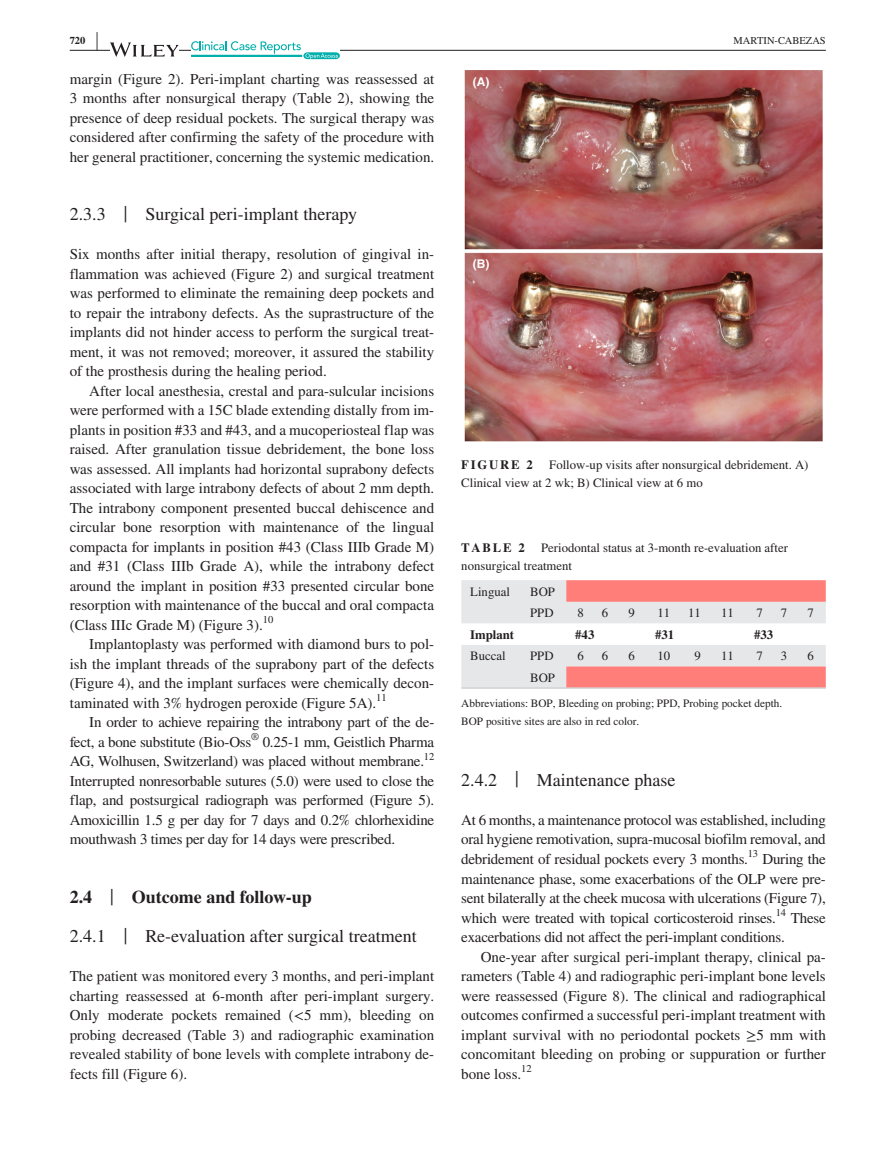
<style>
.page{position:relative;width:893px;height:1174px;background:#fff}
.page>*{position:absolute;margin:0;border:0;box-sizing:border-box;transform-origin:0 0}
.t1{font:700 25.95px "STIX";color:#231f20;scale:.36 1}
.t2{font:18px/39px "STIX";color:#231f20}
.t3{font:15px/19.5px "STIX";color:#231f20;text-align:justify}
.t4{font:12.75px/18px "STIX";color:#231f20}
.t5{font:700 12.75px "STIX";letter-spacing:.07em;color:#231f20}
.t6{font:700 12.75px "STIX";color:#231f20}
.t7{font:700 12px "Helvetica";color:#fff}
.t8{font:11.25px/18px "STIX";color:#231f20}
.t9{font:10.5px "STIX";color:#231f20}
.t10{font:10.5px "STIX";letter-spacing:-.005em;color:#231f20}
.t11{font:700 10.5px "STIX";color:#231f20}
.s1{font-size:23.7px}
.s2{font-weight:700}
</style>
<div class="page">
<hr style="left:70px;top:50px;width:756px;height:1px;background:#231f20">
<svg style="left:110px;top:42px;width:69px;height:15px"></svg>
<svg style="left:191px;top:41px;width:149px;height:18px"></svg>
<div style="left:461px;top:70px;width:365px;height:372px;background:linear-gradient(to bottom,#fff,#fff)"></div>
<img style="left:465px;top:70px;width:357px;height:372px">
<svg style="left:461px;top:580px;width:365px;height:107px"></svg>
<hr style="left:461px;top:687px;width:60px;height:2px;background:#d1d2d4">
<hr style="left:521px;top:687px;width:45px;height:2px;background:#d1d2d4">
<hr style="left:566px;top:687px;width:27px;height:2px;background:#d1d2d4">
<hr style="left:593px;top:687px;width:26px;height:2px;background:#d1d2d4">
<hr style="left:619px;top:687px;width:27px;height:2px;background:#d1d2d4">
<hr style="left:646px;top:687px;width:33px;height:2px;background:#d1d2d4">
<hr style="left:679px;top:687px;width:33px;height:2px;background:#d1d2d4">
<hr style="left:712px;top:687px;width:33px;height:2px;background:#d1d2d4">
<hr style="left:745px;top:687px;width:27px;height:2px;background:#d1d2d4">
<hr style="left:772px;top:687px;width:26px;height:2px;background:#d1d2d4">
<hr style="left:798px;top:687px;width:28px;height:2px;background:#d1d2d4">
<p class="t11" style="left:70px;top:34px;width:17px">720</p>
<h1 class="t1" style="left:96px;top:26px;width:7px">|</h1>
<p class="t9" style="left:733px;top:33px;width:94px">MARTIN-CABEZAS</p>
<p class="t3" style="left:70px;top:70px;width:366px">margin (Figure 2). Peri-implant charting was reassessed at 3 months after nonsurgical therapy (Table 2), showing the presence of deep residual pockets. The surgical therapy was considered after confirming the safety of the procedure with her general practitioner, concerning the systemic medication.</p>
<p class="t7" style="left:473px;top:74px;width:18px">(A)</p>
<p class="t2" style="left:70px;top:196px;width:289px">2.3.3 <span class="s1">|</span> Surgical peri-implant therapy</p>
<p class="t3" style="left:70px;top:245px;width:366px">Six months after initial therapy, resolution of gingival in&shy;flammation was achieved (Figure 2) and surgical treatment was performed to eliminate the remaining deep pockets and to repair the intrabony defects. As the suprastructure of the implants did not hinder access to perform the surgical treat&shy;ment, it was not removed; moreover, it assured the stability of the prosthesis during the healing period.</p>
<p class="t3" style="left:70px;top:382px;width:366px;text-indent:20px">After local anesthesia, crestal and para-sulcular incisions were performed with a 15C blade extending distally from im&shy;plants in position #33 and #43, and a mucoperiosteal flap was raised. After granulation tissue debridement, the bone loss was assessed. All implants had horizontal suprabony defects associated with large intrabony defects of about 2 mm depth.<br>The intrabony component presented buccal dehiscence and circular bone resorption with maintenance of the lingual compacta for implants in position #43 (Class IIIb Grade M) and #31 (Class IIIb Grade A), while the intrabony defect around the implant in position #33 presented circular bone resorption with maintenance of the buccal and oral compacta (Class IIIc Grade M) (Figure 3).</p>
<p class="t10" style="left:263px;top:612px;width:12px">10</p>
<p class="t3" style="left:70px;top:635px;width:366px;text-indent:20px">Implantoplasty was performed with diamond burs to pol&shy;ish the implant threads of the suprabony part of the defects (Figure 4), and the implant surfaces were chemically decon&shy;taminated with 3% hydrogen peroxide (Figure 5A).</p>
<p class="t10" style="left:376px;top:690px;width:12px">11</p>
<p class="t3" style="left:70px;top:713px;width:366px;text-indent:20px">In order to achieve repairing the intrabony part of the de&shy;fect, a bone substitute (Bio-Oss</p>
<p class="t10" style="left:251px;top:729px;width:9px">®</p>
<p class="t3" style="left:70px;top:733px;width:366px;text-indent:193px">0.25-1 mm, Geistlich Pharma<br>AG, Wolhusen, Switzerland) was placed without membrane.</p>
<p class="t10" style="left:424px;top:749px;width:12px">12</p>
<p class="t3" style="left:70px;top:772px;width:366px">Interrupted nonresorbable sutures (5.0) were used to close the flap, and postsurgical radiograph was performed (Figure 5).<br>Amoxicillin 1.5 g per day for 7 days and 0.2% chlorhexidine mouthwash 3 times per day for 14 days were prescribed.</p>
<p class="t2" style="left:70px;top:878px;width:348px"><span class="s2">2.4</span> <span class="s1">|</span> <span class="s2">Outcome and follow-up<br></span>2.4.1 <span class="s1">|</span> Re-evaluation after surgical treatment</p>
<p class="t3" style="left:70px;top:967px;width:366px">The patient was monitored every 3 months, and peri-implant charting reassessed at 6-month after peri-implant surgery.<br>Only moderate pockets remained (&lt;5 mm), bleeding on probing decreased (Table 3) and radiographic examination revealed stability of bone levels with complete intrabony de&shy;fects fill (Figure 6).</p>
<p class="t7" style="left:473px;top:256px;width:18px">(B)</p>
<p class="t5" style="left:461px;top:457px;width:73px">FIGURE 2</p>
<p class="t4" style="left:461px;top:456px;width:349px;text-indent:88px">Follow-up visits after nonsurgical debridement. A)<br>Clinical view at 2 wk; B) Clinical view at 6 mo</p>
<p class="t5" style="left:461px;top:540px;width:65px">TABLE 2</p>
<p class="t4" style="left:461px;top:540px;width:328px;text-indent:80px">Periodontal status at 3-month re-evaluation after nonsurgical treatment</p>
<p class="t4" style="left:470px;top:583px;width:41px">Lingual</p>
<p class="t4" style="left:530px;top:581px;width:26px;line-height:21.6px">BOP<br>PPD</p>
<p class="t4" style="left:577px;top:605px;width:8px">8</p>
<p class="t4" style="left:602px;top:605px;width:8px">6</p>
<p class="t4" style="left:628px;top:605px;width:8px">9</p>
<p class="t4" style="left:657px;top:605px;width:14px">11</p>
<p class="t4" style="left:688px;top:605px;width:14px">11</p>
<p class="t4" style="left:721px;top:605px;width:14px">11</p>
<p class="t4" style="left:756px;top:605px;width:8px">7</p>
<p class="t4" style="left:781px;top:605px;width:8px">7</p>
<p class="t4" style="left:807px;top:605px;width:8px">7</p>
<p class="t6" style="left:470px;top:627px;width:45px">Implant</p>
<p class="t5" style="left:575px;top:627px;width:21px">#43</p>
<p class="t5" style="left:655px;top:627px;width:21px">#31</p>
<p class="t5" style="left:754px;top:627px;width:21px">#33</p>
<p class="t4" style="left:470px;top:648px;width:37px">Buccal</p>
<p class="t4" style="left:530px;top:648px;width:25px">PPD</p>
<p class="t4" style="left:577px;top:648px;width:8px">6</p>
<p class="t4" style="left:602px;top:648px;width:8px">6</p>
<p class="t4" style="left:628px;top:648px;width:8px">6</p>
<p class="t4" style="left:657px;top:648px;width:14px">10</p>
<p class="t4" style="left:694px;top:648px;width:8px">9</p>
<p class="t4" style="left:721px;top:648px;width:14px">11</p>
<p class="t4" style="left:756px;top:648px;width:8px">7</p>
<p class="t4" style="left:781px;top:648px;width:8px">3</p>
<p class="t4" style="left:807px;top:648px;width:8px">6</p>
<p class="t4" style="left:530px;top:669px;width:26px">BOP</p>
<p class="t8" style="left:461px;top:695px;width:322px">Abbreviations: BOP, Bleeding on probing; PPD, Probing pocket depth.<br>BOP positive sites are also in red color.</p>
<p class="t2" style="left:461px;top:761px;width:216px">2.4.2 <span class="s1">|</span> Maintenance phase</p>
<p class="t3" style="left:461px;top:811px;width:366px">At 6 months, a maintenance protocol was established, including oral hygiene remotivation, supra-mucosal biofilm removal, and debridement of residual pockets every 3 months.</p>
<p class="t10" style="left:748px;top:846px;width:12px">13</p>
<p class="t3" style="left:461px;top:850px;width:366px;text-indent:301px">During the maintenance phase, some exacerbations of the OLP were pre&shy;sent bilaterally at the cheek mucosa with ulcerations (Figure 7), which were treated with topical corticosteroid rinses.</p>
<p class="t10" style="left:776px;top:905px;width:12px">14</p>
<p class="t3" style="left:791px;top:908px;width:36px">These</p>
<p class="t3" style="left:461px;top:928px;width:325px">exacerbations did not affect the peri-implant conditions.</p>
<p class="t3" style="left:481px;top:947px;width:347px">One-year after surgical peri-implant therapy, clinical pa-</p>
<p class="t3" style="left:461px;top:967px;width:366px">rameters (Table 4) and radiographic peri-implant bone levels</p>
<p class="t3" style="left:461px;top:986px;width:366px">were reassessed (Figure 8). The clinical and radiographical</p>
<p class="t3" style="left:461px;top:1006px;width:366px">outcomes confirmed a successful peri-implant treatment with</p>
<p class="t3" style="left:461px;top:1025px;width:366px">implant survival with no periodontal pockets ≥5 mm with</p>
<p class="t3" style="left:461px;top:1045px;width:366px">concomitant bleeding on probing or suppuration or further</p>
<p class="t3" style="left:461px;top:1064px;width:61px">bone loss.</p>
<p class="t10" style="left:521px;top:1061px;width:12px">12</p>
</div>
